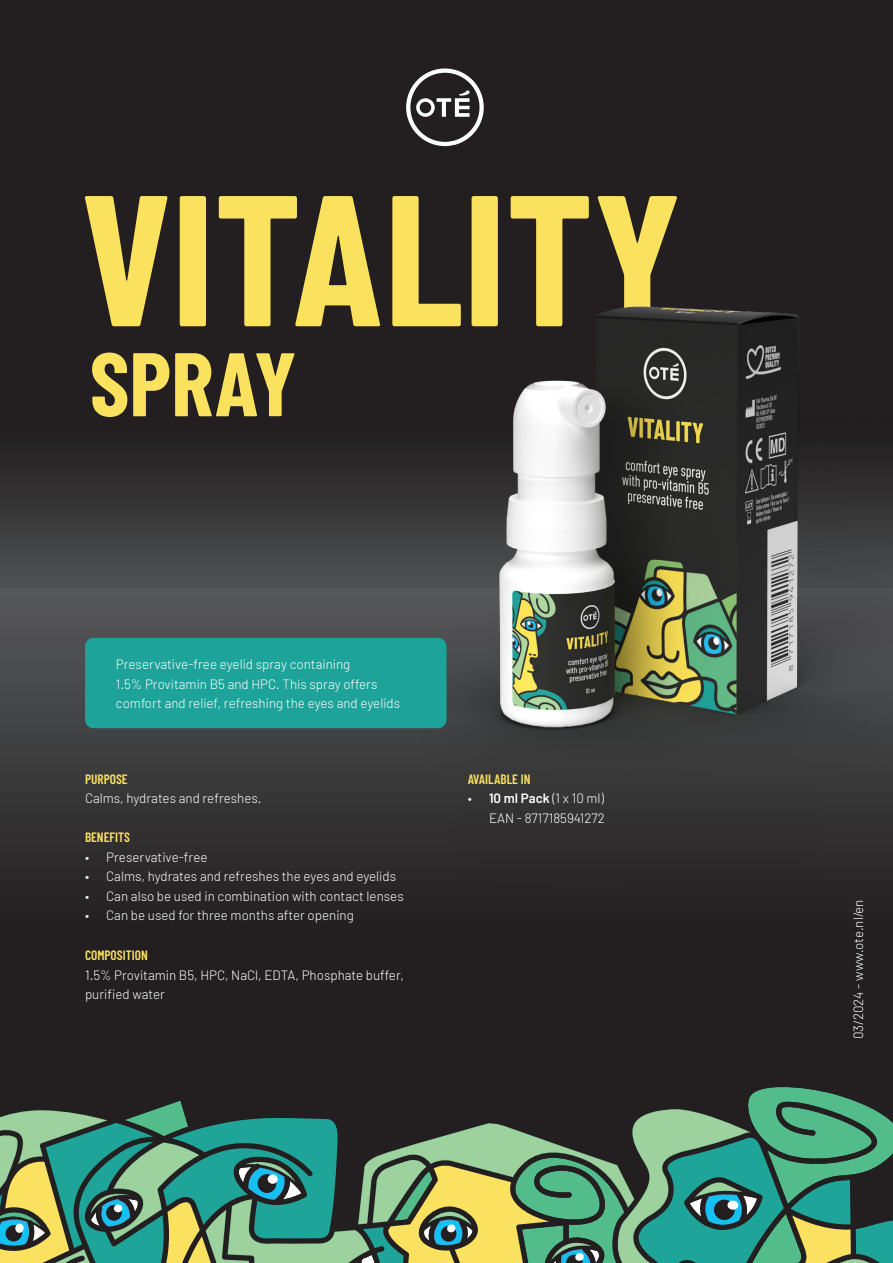
<style>
.page{position:relative;width:893px;height:1263px;background:#231f20}
.page>*{position:absolute;margin:0;border:0;box-sizing:border-box;transform-origin:0 0}
.t1{font:700 186px "Barlow Condensed";color:#fae25f}
.t2{font:700 90px "Barlow Condensed";color:#fae25f}
.t3{font:300 13.5px/19.5px "Barlow";color:#fff}
.t4{font:600 13.5px "Barlow Condensed";color:#fae25f}
.s1{font-weight:600}
</style>
<div class="page">
<svg style="left:0;top:1087px;width:893px;height:176px"></svg>
<div style="left:6px;top:1225px;width:16px;height:16px;background:#231f20;border-radius:50%"></div>
<div style="left:15px;top:1223px;width:9px;height:10px;background:#fff;border-radius:50%"></div>
<img style="left:0;top:68px;width:893px;height:799px">
<div style="left:85px;top:638px;width:361px;height:90px;background:#1da399;border-radius:9px"></div>
<p class="t1" style="left:81px;top:144px;width:602px">VITALITY</p>
<p class="t2" style="left:89px;top:328px;width:209px">SPRAY</p>
<p class="t3" style="left:116px;top:654px;width:236px">Preservative-free eyelid spray containing</p>
<p class="t3" style="left:116px;top:674px;width:263px">1.5% Provitamin B5 and HPC. This spray offers</p>
<p class="t3" style="left:116px;top:693px;width:286px">comfort and relief, refreshing the eyes and eyelids</p>
<p class="t4" style="left:85px;top:771px;width:44px">PURPOSE</p>
<p class="t3" style="left:85px;top:788px;width:178px">Calms, hydrates and refreshes.</p>
<p class="t4" style="left:85px;top:829px;width:46px">BENEFITS</p>
<p class="t3" style="left:85px;top:847px;width:124px">• Preservative-free</p>
<p class="t3" style="left:85px;top:866px;width:313px">• Calms, hydrates and refreshes the eyes and eyelids</p>
<p class="t3" style="left:85px;top:886px;width:320px">• Can also be used in combination with contact lenses</p>
<p class="t3" style="left:85px;top:905px;width:270px">• Can be used for three months after opening</p>
<p class="t4" style="left:85px;top:947px;width:64px">COMPOSITION</p>
<p class="t3" style="left:85px;top:964px;width:320px">1.5% Provitamin B5, HPC, NaCl, EDTA, Phosphate buffer, purified water</p>
<p class="t4" style="left:468px;top:771px;width:64px">AVAILABLE IN</p>
<p class="t3" style="left:468px;top:788px;width:138px">• <span class="s1">10 ml Pack</span> (1 x 10 ml)</p>
<p class="t3" style="left:489px;top:808px;width:117px">EAN - 8717185941272</p>
<p class="t3" style="left:848px;top:1039px;width:141px;rotate:-90deg">03/2024 - www.ote.nl/en</p>
</div>
